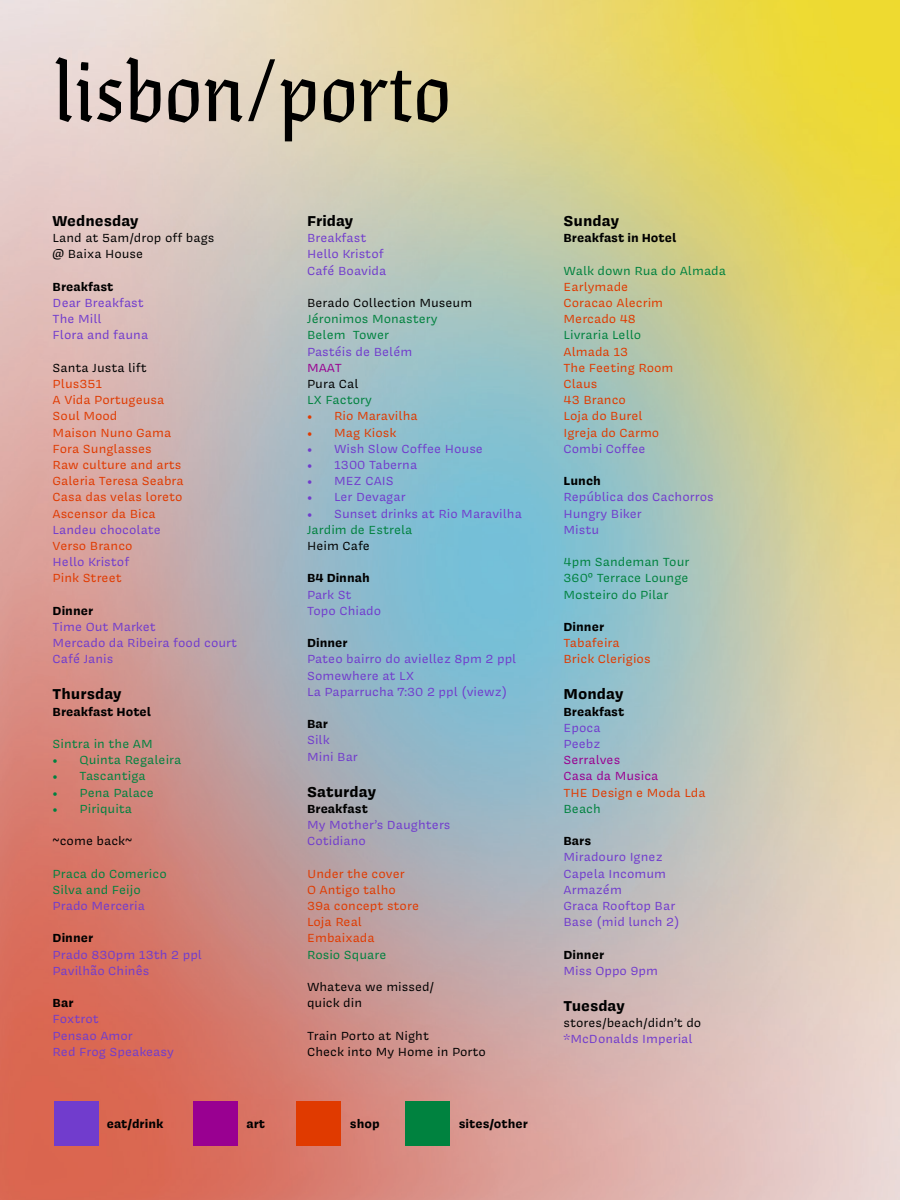
<style>
.page{position:relative;width:900px;height:1200px;background:#fff}
.page>*{position:absolute;margin:0;border:0;box-sizing:border-box;transform-origin:0 0}
.t1{font:90px "Eskapade Fraktur";color:#000}
.t2{font:700 16.5px "Covik Sans";color:#000}
.t3{font:13.5px "Covik Sans";color:#713ccd}
.t4{font:13.5px "Covik Sans";color:#e03a00}
.t5{font:13.5px "Covik Sans";color:#00823f}
.t6{font:13.5px "Covik Sans";color:#000}
.t7{font:700 13.5px "Covik Sans";color:#000}
.t8{font:13.5px "Covik Sans";color:#990091}
.s1{font-family:"Minion Pro"}
</style>
<div class="page">
<img style="left:0;top:0;width:900px;height:1200px">
<div style="left:54px;top:1101px;width:45px;height:45px;background:#713ccd"></div>
<div style="left:296px;top:1101px;width:45px;height:45px;background:#e03a00"></div>
<div style="left:193px;top:1101px;width:45px;height:45px;background:#990091"></div>
<div style="left:405px;top:1101px;width:45px;height:45px;background:#00823f"></div>
<p class="t1" style="left:54px;top:26px;width:398px">lisbon/porto</p>
<p class="t2" style="left:53px;top:209px;width:87px">Wednesday</p>
<p class="t6" style="left:53px;top:229px;width:163px">Land at 5am/drop off bags</p>
<p class="t6" style="left:53px;top:246px;width:92px">@ Baixa House</p>
<p class="t7" style="left:53px;top:277px;width:62px">Breakfast</p>
<p class="t3" style="left:53px;top:294px;width:93px">Dear Breakfast</p>
<p class="t3" style="left:53px;top:310px;width:50px">The Mill</p>
<p class="t3" style="left:53px;top:327px;width:97px">Flora and fauna</p>
<p class="t6" style="left:53px;top:359px;width:96px">Santa Justa lift</p>
<p class="t4" style="left:53px;top:375px;width:51px">Plus351</p>
<p class="t4" style="left:53px;top:391px;width:113px">A Vida Portugeusa</p>
<p class="t4" style="left:53px;top:408px;width:66px">Soul Mood</p>
<p class="t4" style="left:53px;top:424px;width:120px">Maison Nuno Gama</p>
<p class="t4" style="left:53px;top:440px;width:101px">Fora Sunglasses</p>
<p class="t4" style="left:53px;top:456px;width:130px">Raw culture and arts</p>
<p class="t4" style="left:53px;top:472px;width:133px">Galeria Teresa Seabra</p>
<p class="t4" style="left:53px;top:489px;width:132px">Casa das velas loreto</p>
<p class="t4" style="left:53px;top:505px;width:105px">Ascensor da Bica</p>
<p class="t3" style="left:53px;top:521px;width:110px">Landeu chocolate</p>
<p class="t4" style="left:53px;top:537px;width:82px">Verso Branco</p>
<p class="t3" style="left:53px;top:553px;width:78px">Hello Kristof</p>
<p class="t4" style="left:53px;top:570px;width:71px">Pink Street</p>
<p class="t7" style="left:53px;top:601px;width:42px">Dinner</p>
<p class="t3" style="left:53px;top:618px;width:105px">Time Out Market</p>
<p class="t3" style="left:53px;top:634px;width:186px">Mercado da Ribeira food court</p>
<p class="t3" style="left:53px;top:651px;width:62px">Café Janis</p>
<p class="t2" style="left:53px;top:683px;width:71px">Thursday</p>
<p class="t7" style="left:53px;top:702px;width:100px">Breakfast Hotel</p>
<p class="t5" style="left:53px;top:735px;width:102px">Sintra in the AM</p>
<p class="t5" style="left:53px;top:751px;width:130px"><span class="s1">•</span> Quinta Regaleira</p>
<p class="t5" style="left:53px;top:768px;width:95px"><span class="s1">•</span> Tascantiga</p>
<p class="t5" style="left:53px;top:784px;width:103px"><span class="s1">•</span> Pena Palace</p>
<p class="t5" style="left:53px;top:800px;width:81px"><span class="s1">•</span> Piriquita</p>
<p class="t6" style="left:53px;top:832px;width:81px">~come back~</p>
<p class="t5" style="left:53px;top:865px;width:116px">Praca do Comerico</p>
<p class="t5" style="left:53px;top:881px;width:90px">Silva and Feijo</p>
<p class="t3" style="left:53px;top:897px;width:94px">Prado Merceria</p>
<p class="t7" style="left:53px;top:929px;width:42px">Dinner</p>
<p class="t3" style="left:53px;top:946px;width:151px">Prado 830pm 13th 2 ppl</p>
<p class="t3" style="left:53px;top:962px;width:98px">Pavilhão Chinês</p>
<p class="t7" style="left:53px;top:994px;width:22px">Bar</p>
<p class="t3" style="left:53px;top:1011px;width:48px">Foxtrot</p>
<p class="t3" style="left:53px;top:1027px;width:82px">Pensao Amor</p>
<p class="t3" style="left:53px;top:1043px;width:123px">Red Frog Speakeasy</p>
<p class="t2" style="left:307px;top:209px;width:48px">Friday</p>
<p class="t3" style="left:307px;top:229px;width:61px">Breakfast</p>
<p class="t3" style="left:307px;top:246px;width:78px">Hello Kristof</p>
<p class="t3" style="left:307px;top:262px;width:81px">Café Boavida</p>
<p class="t6" style="left:307px;top:294px;width:167px">Berado Collection Museum</p>
<p class="t5" style="left:307px;top:310px;width:132px">Jéronimos Monastery</p>
<p class="t5" style="left:307px;top:327px;width:84px">Belem Tower</p>
<p class="t3" style="left:307px;top:343px;width:107px">Pastéis de Belém</p>
<p class="t8" style="left:307px;top:359px;width:36px">MAAT</p>
<p class="t6" style="left:307px;top:375px;width:53px">Pura Cal</p>
<p class="t5" style="left:307px;top:391px;width:66px">LX Factory</p>
<p class="t4" style="left:307px;top:408px;width:112px"><span class="s1">•</span> Rio Maravilha</p>
<p class="t4" style="left:307px;top:424px;width:91px"><span class="s1">•</span> Mag Kiosk</p>
<p class="t3" style="left:307px;top:440px;width:177px"><span class="s1">•</span> Wish Slow Coffee House</p>
<p class="t3" style="left:307px;top:456px;width:112px"><span class="s1">•</span> 1300 Taberna</p>
<p class="t3" style="left:307px;top:472px;width:88px"><span class="s1">•</span> MEZ CAIS</p>
<p class="t3" style="left:307px;top:489px;width:100px"><span class="s1">•</span> Ler Devagar</p>
<p class="t3" style="left:307px;top:505px;width:216px"><span class="s1">•</span> Sunset drinks at Rio Maravilha</p>
<p class="t5" style="left:307px;top:521px;width:107px">Jardim de Estrela</p>
<p class="t6" style="left:307px;top:537px;width:65px">Heim Cafe</p>
<p class="t7" style="left:307px;top:569px;width:64px">B4 Dinnah</p>
<p class="t3" style="left:307px;top:586px;width:46px">Park St</p>
<p class="t3" style="left:307px;top:602px;width:76px">Topo Chiado</p>
<p class="t7" style="left:307px;top:634px;width:42px">Dinner</p>
<p class="t3" style="left:307px;top:651px;width:211px">Pateo bairro do aviellez 8pm 2 ppl</p>
<p class="t3" style="left:307px;top:667px;width:109px">Somewhere at LX</p>
<p class="t3" style="left:307px;top:683px;width:202px">La Paparrucha 7:30 2 ppl (viewz)</p>
<p class="t7" style="left:307px;top:715px;width:22px">Bar</p>
<p class="t3" style="left:307px;top:732px;width:24px">Silk</p>
<p class="t3" style="left:307px;top:748px;width:52px">Mini Bar</p>
<p class="t2" style="left:307px;top:780px;width:71px">Saturday</p>
<p class="t7" style="left:307px;top:799px;width:62px">Breakfast</p>
<p class="t3" style="left:307px;top:816px;width:145px">My Mother’s Daughters</p>
<p class="t3" style="left:307px;top:832px;width:60px">Cotidiano</p>
<p class="t4" style="left:307px;top:865px;width:99px">Under the cover</p>
<p class="t4" style="left:307px;top:881px;width:90px">O Antigo talho</p>
<p class="t4" style="left:307px;top:897px;width:114px">39a concept store</p>
<p class="t4" style="left:307px;top:913px;width:57px">Loja Real</p>
<p class="t4" style="left:307px;top:930px;width:69px">Embaixada</p>
<p class="t5" style="left:307px;top:946px;width:81px">Rosio Square</p>
<p class="t6" style="left:307px;top:978px;width:129px">Whateva we missed/</p>
<p class="t6" style="left:307px;top:994px;width:57px">quick din</p>
<p class="t6" style="left:307px;top:1027px;width:123px">Train Porto at Night</p>
<p class="t6" style="left:307px;top:1043px;width:180px">Check into My Home in Porto</p>
<p class="t7" style="left:107px;top:1115px;width:58px">eat/drink</p>
<p class="t7" style="left:246px;top:1114px;width:20px">art</p>
<p class="t7" style="left:350px;top:1115px;width:31px">shop</p>
<p class="t7" style="left:459px;top:1115px;width:71px">sites/other</p>
<p class="t2" style="left:564px;top:209px;width:57px">Sunday</p>
<p class="t7" style="left:564px;top:229px;width:114px">Breakfast in Hotel</p>
<p class="t5" style="left:564px;top:262px;width:164px">Walk down Rua do Almada</p>
<p class="t4" style="left:564px;top:278px;width:66px">Earlymade</p>
<p class="t4" style="left:564px;top:294px;width:101px">Coracao Alecrim</p>
<p class="t4" style="left:564px;top:310px;width:74px">Mercado 48</p>
<p class="t5" style="left:564px;top:327px;width:79px">Livraria Lello</p>
<p class="t4" style="left:564px;top:343px;width:66px">Almada 13</p>
<p class="t4" style="left:564px;top:359px;width:112px">The Feeting Room</p>
<p class="t4" style="left:564px;top:375px;width:35px">Claus</p>
<p class="t4" style="left:564px;top:391px;width:64px">43 Branco</p>
<p class="t4" style="left:564px;top:408px;width:81px">Loja do Burel</p>
<p class="t4" style="left:564px;top:424px;width:97px">Igreja do Carmo</p>
<p class="t3" style="left:564px;top:440px;width:84px">Combi Coffee</p>
<p class="t7" style="left:564px;top:472px;width:39px">Lunch</p>
<p class="t3" style="left:564px;top:489px;width:152px">República dos Cachorros</p>
<p class="t3" style="left:564px;top:505px;width:80px">Hungry Biker</p>
<p class="t3" style="left:564px;top:521px;width:37px">Mistu</p>
<p class="t5" style="left:564px;top:553px;width:127px">4pm Sandeman Tour</p>
<p class="t5" style="left:564px;top:570px;width:127px">360º Terrace Lounge</p>
<p class="t5" style="left:564px;top:586px;width:106px">Mosteiro do Pilar</p>
<p class="t7" style="left:564px;top:617px;width:42px">Dinner</p>
<p class="t4" style="left:564px;top:634px;width:58px">Tabafeira</p>
<p class="t4" style="left:564px;top:651px;width:89px">Brick Clerigios</p>
<p class="t2" style="left:564px;top:683px;width:61px">Monday</p>
<p class="t7" style="left:564px;top:702px;width:62px">Breakfast</p>
<p class="t3" style="left:564px;top:719px;width:39px">Epoca</p>
<p class="t3" style="left:564px;top:735px;width:38px">Peebz</p>
<p class="t8" style="left:564px;top:751px;width:58px">Serralves</p>
<p class="t8" style="left:564px;top:768px;width:96px">Casa da Musica</p>
<p class="t4" style="left:564px;top:784px;width:144px">THE Design e Moda Lda</p>
<p class="t5" style="left:564px;top:800px;width:39px">Beach</p>
<p class="t7" style="left:564px;top:832px;width:29px">Bars</p>
<p class="t3" style="left:564px;top:849px;width:101px">Miradouro Ignez</p>
<p class="t3" style="left:564px;top:865px;width:104px">Capela Incomum</p>
<p class="t3" style="left:564px;top:881px;width:60px">Armazém</p>
<p class="t3" style="left:564px;top:897px;width:113px">Graca Rooftop Bar</p>
<p class="t3" style="left:564px;top:913px;width:118px">Base (mid lunch 2)</p>
<p class="t7" style="left:564px;top:945px;width:42px">Dinner</p>
<p class="t3" style="left:564px;top:962px;width:96px">Miss Oppo 9pm</p>
<p class="t2" style="left:564px;top:994px;width:63px">Tuesday</p>
<p class="t6" style="left:564px;top:1014px;width:139px">stores/beach/didn’t do</p>
<p class="t3" style="left:564px;top:1030px;width:131px">*McDonalds Imperial</p>
</div>
